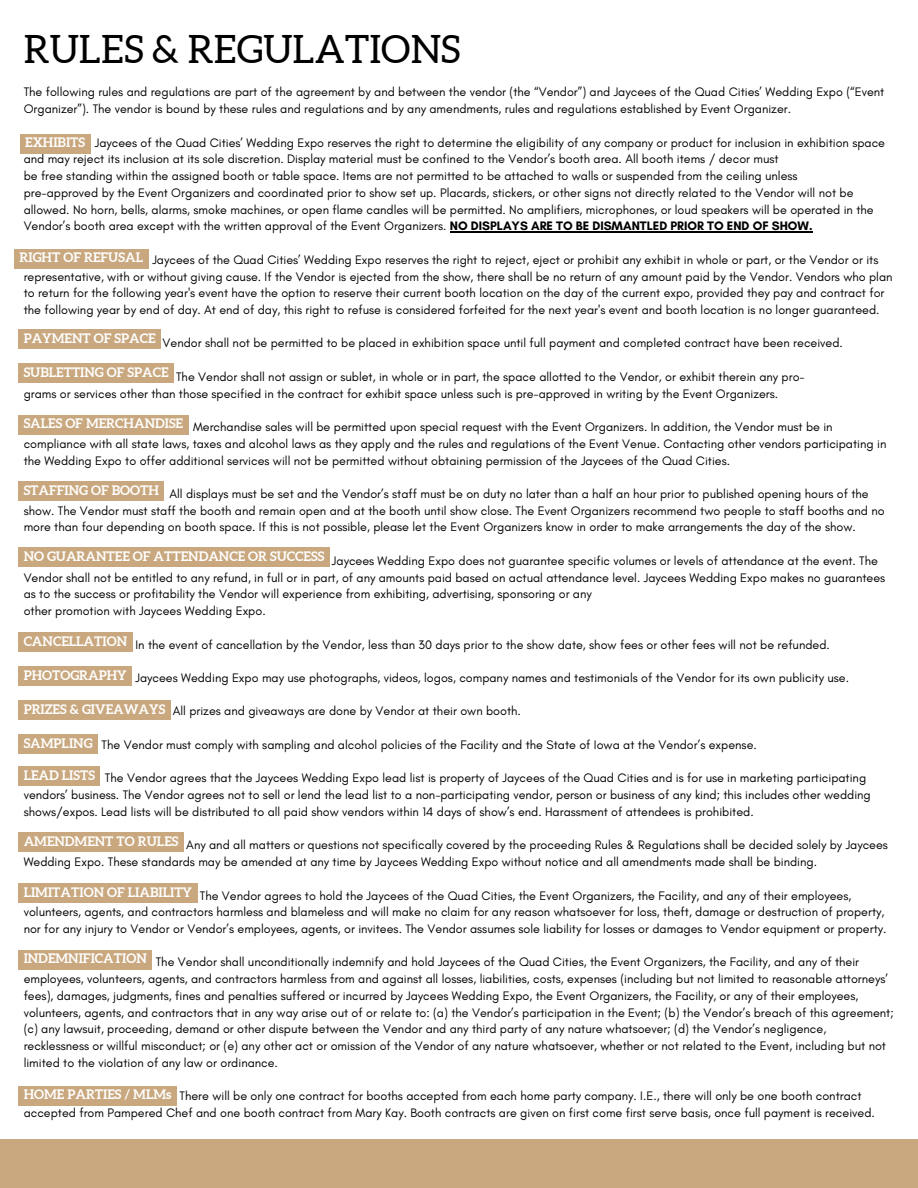
<style>
.page{position:relative;width:918px;height:1188px;background:#fff}
.page>*{position:absolute;margin:0;border:0;box-sizing:border-box;transform-origin:0 0}
.t1{font:39px "Aleo";color:#000}
.t2{font:700 13.05px "Aleo";color:#fff}
.t3{font:12.6px/16.8px "Glacial Indifference";color:#000}
.s1{font-weight:700}
</style>
<div class="page">
<div style="left:0;top:1139px;width:918px;height:49px;background:#c9a87f"></div>
<hr style="left:450px;top:231px;width:363px;height:1px;background:#000">
<div style="left:20px;top:134px;width:70px;height:19px;background:#c9a87f"></div>
<div style="left:18px;top:330px;width:143px;height:19px;background:#c9a87f"></div>
<div style="left:18px;top:364px;width:156px;height:19px;background:#c9a87f"></div>
<div style="left:18px;top:415px;width:171px;height:19px;background:#c9a87f"></div>
<div style="left:18px;top:481px;width:146px;height:19px;background:#c9a87f"></div>
<div style="left:18px;top:548px;width:312px;height:19px;background:#c9a87f"></div>
<div style="left:14px;top:249px;width:135px;height:19px;background:#c9a87f"></div>
<div style="left:18px;top:632px;width:114px;height:20px;background:#c9a87f"></div>
<div style="left:18px;top:666px;width:114px;height:20px;background:#c9a87f"></div>
<div style="left:18px;top:700px;width:153px;height:20px;background:#c9a87f"></div>
<div style="left:18px;top:734px;width:80px;height:19px;background:#c9a87f"></div>
<div style="left:18px;top:766px;width:82px;height:20px;background:#c9a87f"></div>
<div style="left:18px;top:833px;width:166px;height:19px;background:#c9a87f"></div>
<div style="left:18px;top:884px;width:180px;height:19px;background:#c9a87f"></div>
<div style="left:18px;top:950px;width:134px;height:19px;background:#c9a87f"></div>
<div style="left:18px;top:1086px;width:159px;height:19px;background:#c9a87f"></div>
<p class="t1" style="left:24px;top:28px;width:438px">RULES &amp; REGULATIONS</p>
<h1 class="t3" style="left:24px;top:84px;width:862px">The following rules and regulations are part of the agreement by and between the vendor (the “Vendor”) and Jaycees of the Quad Cities’ Wedding Expo (“Event<br>Organizer”). The vendor is bound by these rules and regulations and by any amendments, rules and regulations established by Event Organizer.</h1>
<p class="t3" style="left:24px;top:134px;width:863px;text-indent:71px">Jaycees of the Quad Cities’ Wedding Expo reserves the right to determine the eligibility of any company or product for inclusion in exhibition space and may reject its inclusion at its sole discretion. Display material must be confined to the Vendor’s booth area. All booth items / decor must</p>
<p class="t3" style="left:24px;top:167px;width:775px">be free standing within the assigned booth or table space. Items are not permitted to be attached to walls or suspended from the ceiling unless</p>
<p class="t3" style="left:24px;top:184px;width:852px">pre-approved by the Event Organizers and coordinated prior to show set up. Placards, stickers, or other signs not directly related to the Vendor will not be allowed. No horn, bells, alarms, smoke machines, or open flame candles will be permitted. No amplifiers, microphones, or loud speakers will be operated in the<br>Vendor’s booth area except with the written approval of the Event Organizers. <span class="s1">NO DISPLAYS ARE TO BE DISMANTLED PRIOR TO END OF SHOW.</span></p>
<p class="t3" style="left:24px;top:251px;width:870px;text-indent:129px">Jaycees of the Quad Cities’ Wedding Expo reserves the right to reject, eject or prohibit any exhibit in whole or part, or the Vendor or its representative, with or without giving cause. If the Vendor is ejected from the show, there shall be no return of any amount paid by the Vendor. Vendors who plan to return for the following year's event have the option to reserve their current booth location on the day of the current expo, provided they pay and contract for the following year by end of day. At end of day, this right to refuse is considered forfeited for the next year's event and booth location is no longer guaranteed.</p>
<p class="t3" style="left:163px;top:335px;width:682px">Vendor shall not be permitted to be placed in exhibition space until full payment and completed contract have been received.</p>
<p class="t3" style="left:176px;top:368px;width:630px">The Vendor shall not assign or sublet, in whole or in part, the space allotted to the Vendor, or exhibit therein any pro-</p>
<p class="t3" style="left:24px;top:385px;width:756px">grams or services other than those specified in the contract for exhibit space unless such is pre-approved in writing by the Event Organizers.</p>
<p class="t3" style="left:24px;top:418px;width:864px;text-indent:169px">Merchandise sales will be permitted upon special request with the Event Organizers. In addition, the Vendor must be in compliance with all state laws, taxes and alcohol laws as they apply and the rules and regulations of the Event Venue. Contacting other vendors participating in the Wedding Expo to offer additional services will not be permitted without obtaining permission of the Jaycees of the Quad Cities.</p>
<p class="t3" style="left:24px;top:485px;width:863px;text-indent:146px">All displays must be set and the Vendor’s staff must be on duty no later than a half an hour prior to published opening hours of the show. The Vendor must staff the booth and remain open and at the booth until show close. The Event Organizers recommend two people to staff booths and no more than four depending on booth space. If this is not possible, please let the Event Organizers know in order to make arrangements the day of the show.</p>
<p class="t3" style="left:24px;top:552px;width:863px;text-indent:308px">Jaycees Wedding Expo does not guarantee specific volumes or levels of attendance at the event. The<br>Vendor shall not be entitled to any refund, in full or in part, of any amounts paid based on actual attendance level. Jaycees Wedding Expo makes no guarantees as to the success or profitability the Vendor will experience from exhibiting, advertising, sponsoring or any</p>
<p class="t3" style="left:24px;top:602px;width:244px">other promotion with Jaycees Wedding Expo.</p>
<p class="t3" style="left:135px;top:636px;width:696px">In the event of cancellation by the Vendor, less than 30 days prior to the show date, show fees or other fees will not be refunded.</p>
<p class="t3" style="left:135px;top:669px;width:715px">Jaycees Wedding Expo may use photographs, videos, logos, company names and testimonials of the Vendor for its own publicity use.</p>
<p class="t3" style="left:173px;top:703px;width:350px">All prizes and giveaways are done by Vendor at their own booth.</p>
<p class="t3" style="left:102px;top:736px;width:657px">The Vendor must comply with sampling and alcohol policies of the Facility and the State of Iowa at the Vendor’s expense.</p>
<p class="t3" style="left:24px;top:770px;width:849px;text-indent:81px">The Vendor agrees that the Jaycees Wedding Expo lead list is property of Jaycees of the Quad Cities and is for use in marketing participating vendors’ business. The Vendor agrees not to sell or lend the lead list to a non-participating vendor, person or business of any kind; this includes other wedding shows/expos. Lead lists will be distributed to all paid show vendors within 14 days of show’s end. Harassment of attendees is prohibited.</p>
<p class="t3" style="left:24px;top:837px;width:866px;text-indent:163px">Any and all matters or questions not specifically covered by the proceeding Rules &amp; Regulations shall be decided solely by Jaycees<br>Wedding Expo. These standards may be amended at any time by Jaycees Wedding Expo without notice and all amendments made shall be binding.</p>
<p class="t3" style="left:24px;top:887px;width:864px;text-indent:176px">The Vendor agrees to hold the Jaycees of the Quad Cities, the Event Organizers, the Facility, and any of their employees, volunteers, agents, and contractors harmless and blameless and will make no claim for any reason whatsoever for loss, theft, damage or destruction of property, nor for any injury to Vendor or Vendor’s employees, agents, or invitees. The Vendor assumes sole liability for losses or damages to Vendor equipment or property.</p>
<p class="t3" style="left:24px;top:954px;width:872px;text-indent:132px">The Vendor shall unconditionally indemnify and hold Jaycees of the Quad Cities, the Event Organizers, the Facility, and any of their employees, volunteers, agents, and contractors harmless from and against all losses, liabilities, costs, expenses (including but not limited to reasonable attorneys’ fees), damages, judgments, fines and penalties suffered or incurred by Jaycees Wedding Expo, the Event Organizers, the Facility, or any of their employees, volunteers, agents, and contractors that in any way arise out of or relate to: (a) the Vendor’s participation in the Event; (b) the Vendor’s breach of this agreement; (c) any lawsuit, proceeding, demand or other dispute between the Vendor and any third party of any nature whatsoever; (d) the Vendor’s negligence, recklessness or willful misconduct; or (e) any other act or omission of the Vendor of any nature whatsoever, whether or not related to the Event, including but not limited to the violation of any law or ordinance.</p>
<p class="t3" style="left:24px;top:1087px;width:853px;text-indent:156px">There will be only one contract for booths accepted from each home party company. I.E., there will only be one booth contract accepted from Pampered Chef and one booth contract from Mary Kay. Booth contracts are given on first come first serve basis, once full payment is received.</p>
<h2 class="t2" style="left:25px;top:135px;width:61px">EXHIBITS</h2>
<h2 class="t2" style="left:20px;top:250px;width:125px">RIGHT OF REFUSAL</h2>
<h2 class="t2" style="left:24px;top:331px;width:133px">PAYMENT OF SPACE</h2>
<h2 class="t2" style="left:24px;top:365px;width:146px">SUBLETTING OF SPACE</h2>
<h2 class="t2" style="left:24px;top:416px;width:161px">SALES OF MERCHANDISE</h2>
<h2 class="t2" style="left:24px;top:482px;width:137px">STAFFING OF BOOTH</h2>
<h2 class="t2" style="left:24px;top:549px;width:302px">NO GUARANTEE OF ATTENDANCE OR SUCCESS</h2>
<h2 class="t2" style="left:24px;top:634px;width:105px">CANCELLATION</h2>
<h2 class="t2" style="left:24px;top:667px;width:105px">PHOTOGRAPHY</h2>
<h2 class="t2" style="left:24px;top:701px;width:143px">PRIZES &amp; GIVEAWAYS</h2>
<h2 class="t2" style="left:24px;top:735px;width:70px">SAMPLING</h2>
<h2 class="t2" style="left:24px;top:767px;width:73px">LEAD LISTS</h2>
<h2 class="t2" style="left:24px;top:834px;width:156px">AMENDMENT TO RULES</h2>
<h2 class="t2" style="left:24px;top:885px;width:170px">LIMITATION OF LIABILITY</h2>
<h3 class="t2" style="left:24px;top:951px;width:125px">INDEMNIFICATION</h3>
<h2 class="t2" style="left:24px;top:1087px;width:149px">HOME PARTIES / MLMs</h2>
</div>
